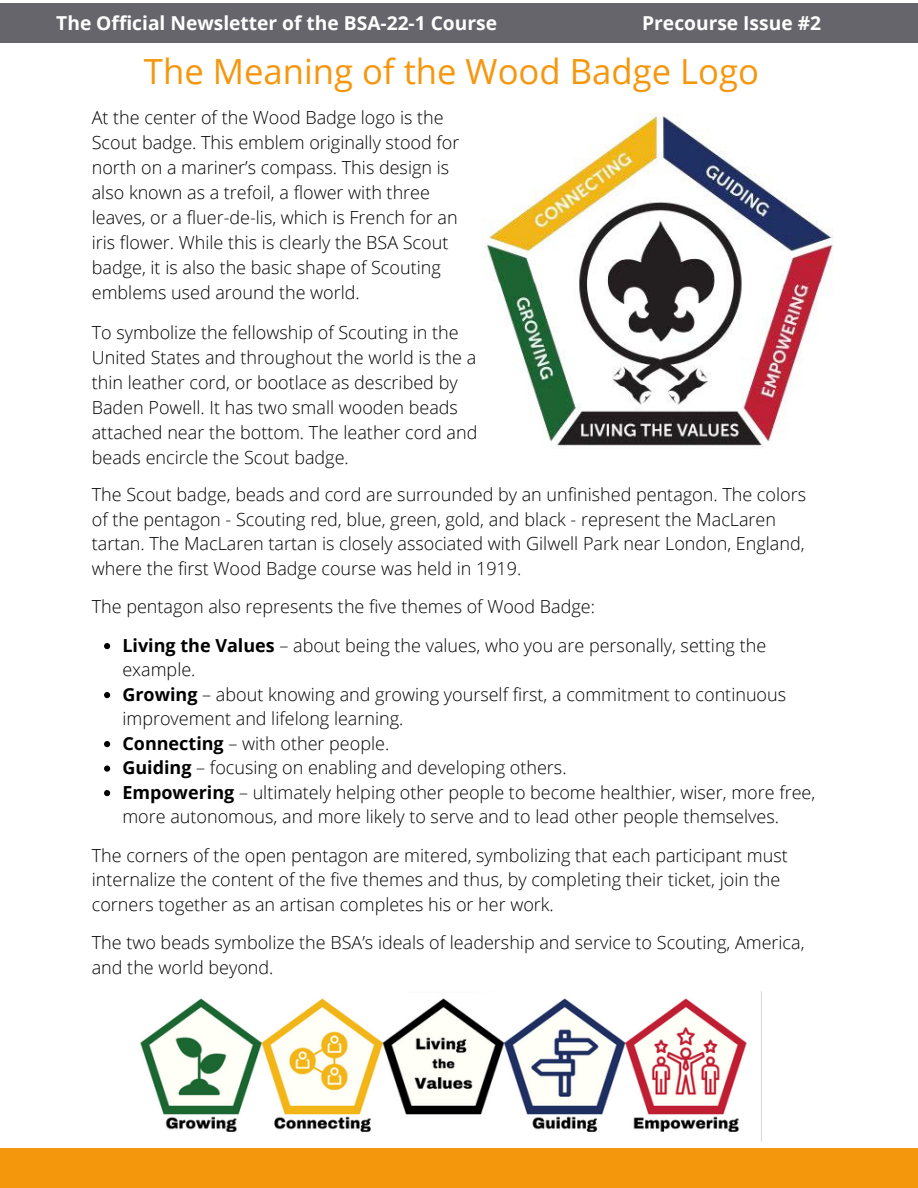
<style>
.page{position:relative;width:918px;height:1188px;background:#fff}
.page>*{position:absolute;margin:0;border:0;box-sizing:border-box;transform-origin:0 0}
.t1{font:34.65px "Open Sans";color:#f5970d}
.t2{font:700 19.2px "Open Sans";color:#fff}
.t3{font:300 18px/24.5px "Open Sans";color:#000}
.s1{font-weight:700}
</style>
<div class="page">
<div style="left:0;top:3px;width:918px;height:39px;background:#66656b"></div>
<img style="left:482px;top:113px;width:351px;height:335px">
<svg style="left:104px;top:643px;width:6px;height:6px"></svg>
<svg style="left:104px;top:692px;width:6px;height:6px"></svg>
<svg style="left:104px;top:741px;width:6px;height:6px"></svg>
<svg style="left:104px;top:766px;width:6px;height:6px"></svg>
<svg style="left:104px;top:790px;width:6px;height:6px"></svg>
<div style="left:0;top:1148px;width:918px;height:40px;background:#f5970d"></div>
<img style="left:140px;top:998px;width:607px;height:134px">
<p class="t2" style="left:56px;top:9px;width:442px">The Official Newsletter of the BSA-22-1 Course</p>
<p class="t2" style="left:642px;top:9px;width:180px">Precourse Issue #2</p>
<h1 class="t1" style="left:144px;top:47px;width:617px">The Meaning of the Wood Badge Logo</h1>
<p class="t3" style="left:92px;top:104px;width:369px;line-height:25px">At the center of the Wood Badge logo is the Scout badge. This emblem originally stood for north on a mariner’s compass. This design is also known as a trefoil, a flower with three leaves, or a fluer-de-lis, which is French for an iris flower. While this is clearly the BSA Scout badge, it is also the basic shape of Scouting emblems used around the world.</p>
<p class="t3" style="left:92px;top:319px;width:387px;line-height:25px">To symbolize the fellowship of Scouting in the United States and throughout the world is the a thin leather cord, or bootlace as described by Baden Powell. It has two small wooden beads attached near the bottom. The leather cord and beads encircle the Scout badge.</p>
<p class="t3" style="left:92px;top:482px;width:716px">The Scout badge, beads and cord are surrounded by an unfinished pentagon. The colors of the pentagon - Scouting red, blue, green, gold, and black - represent the MacLaren tartan. The MacLaren tartan is closely associated with Gilwell Park near London, England, where the first Wood Badge course was held in 1919.</p>
<p class="t3" style="left:92px;top:594px;width:505px">The pentagon also represents the five themes of Wood Badge:</p>
<p class="t3" style="left:122px;top:633px;width:694px"><span class="s1">Living the Values</span> – about being the values, who you are personally, setting the example.<br><span class="s1">Growing</span> – about knowing and growing yourself first, a commitment to continuous improvement and lifelong learning.<br><span class="s1">Connecting</span> – with other people.<br><span class="s1">Guiding</span> – focusing on enabling and developing others.<br><span class="s1">Empowering</span> – ultimately helping other people to become healthier, wiser, more free, more autonomous, and more likely to serve and to lead other people themselves.</p>
<p class="t3" style="left:92px;top:843px;width:697px">The corners of the open pentagon are mitered, symbolizing that each participant must internalize the content of the five themes and thus, by completing their ticket, join the corners together as an artisan completes his or her work.</p>
<p class="t3" style="left:92px;top:930px;width:714px">The two beads symbolize the BSA’s ideals of leadership and service to Scouting, America, and the world beyond.</p>
</div>
